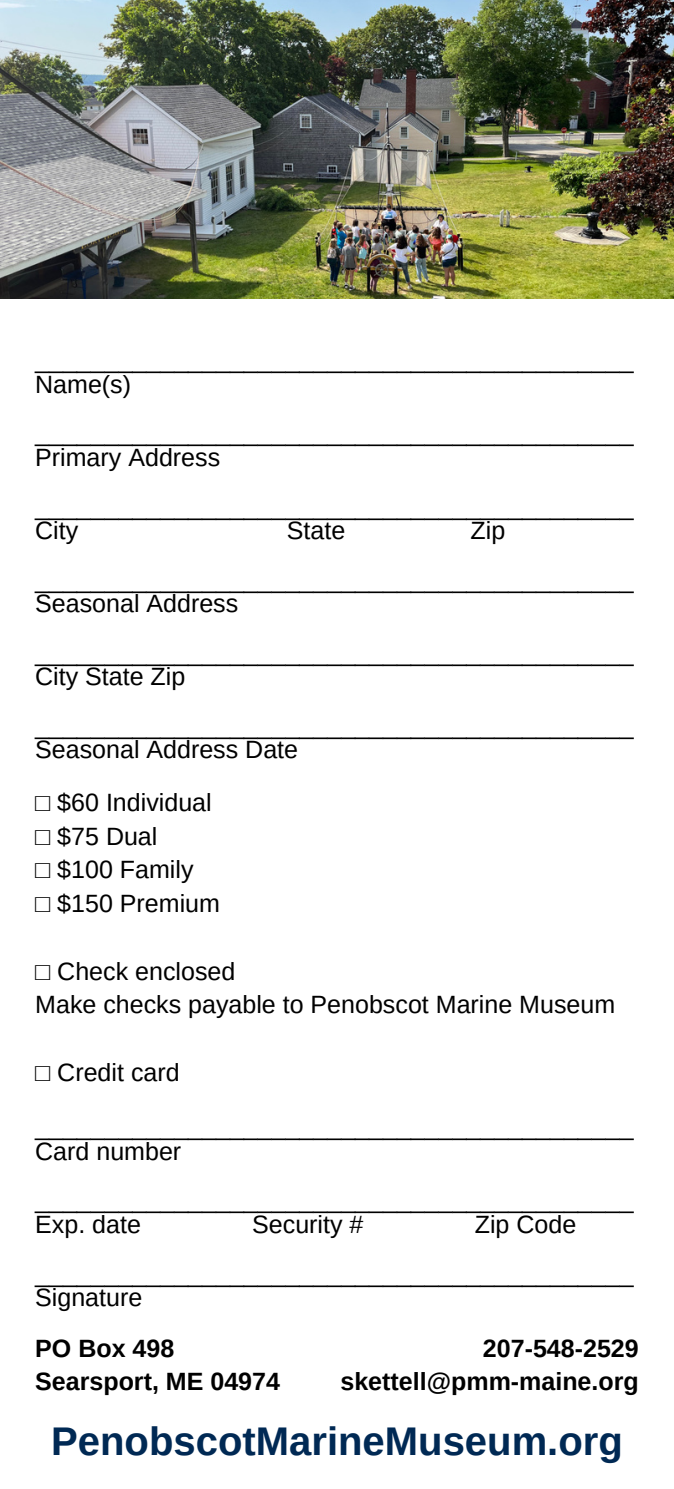
<style>
.page{position:relative;width:674px;height:1489px;background:#fff}
.page>*{position:absolute;margin:0;border:0;box-sizing:border-box;transform-origin:0 0}
.t1{font:700 40px "Arimo";color:#002954}
.t2{font:25px "Arimo";color:#000}
.t3{font:700 25px/33.8px "Arimo";color:#000}
</style>
<div class="page">
<img style="left:0;top:0;width:673px;height:298px">
<p class="t2" style="left:35px;top:346px;width:599px">___________________________________________</p>
<p class="t2" style="left:35px;top:370px;width:97px">Name(s)</p>
<p class="t2" style="left:35px;top:419px;width:599px">___________________________________________</p>
<p class="t2" style="left:35px;top:443px;width:186px">Primary Address</p>
<p class="t2" style="left:35px;top:492px;width:599px">___________________________________________</p>
<p class="t2" style="left:35px;top:516px;width:45px">City</p>
<p class="t2" style="left:287px;top:516px;width:60px">State</p>
<p class="t2" style="left:470px;top:516px;width:36px">Zip</p>
<p class="t2" style="left:35px;top:565px;width:599px">___________________________________________</p>
<p class="t2" style="left:35px;top:589px;width:204px">Seasonal Address</p>
<p class="t2" style="left:35px;top:638px;width:599px">___________________________________________</p>
<p class="t2" style="left:35px;top:662px;width:151px">City State Zip</p>
<p class="t2" style="left:35px;top:711px;width:599px">___________________________________________</p>
<p class="t2" style="left:35px;top:736px;width:264px">Seasonal Address Date</p>
<p class="t2" style="left:35px;top:788px;width:178px">□ $60 Individual</p>
<p class="t2" style="left:35px;top:822px;width:124px">□ $75 Dual</p>
<p class="t2" style="left:35px;top:856px;width:160px">□ $100 Family</p>
<p class="t2" style="left:35px;top:889px;width:186px">□ $150 Premium</p>
<p class="t2" style="left:35px;top:957px;width:201px">□ Check enclosed</p>
<p class="t2" style="left:35px;top:991px;width:581px">Make checks payable to Penobscot Marine Museum</p>
<p class="t2" style="left:35px;top:1058px;width:146px">□ Credit card</p>
<p class="t2" style="left:35px;top:1112px;width:599px">___________________________________________</p>
<p class="t2" style="left:35px;top:1137px;width:147px">Card number</p>
<p class="t2" style="left:35px;top:1186px;width:599px">___________________________________________</p>
<p class="t2" style="left:35px;top:1210px;width:107px">Exp. date</p>
<p class="t2" style="left:252px;top:1210px;width:113px">Security #</p>
<p class="t2" style="left:474px;top:1210px;width:103px">Zip Code</p>
<p class="t2" style="left:35px;top:1259px;width:599px">___________________________________________</p>
<p class="t2" style="left:35px;top:1283px;width:108px">Signature</p>
<h2 class="t3" style="left:35px;top:1331px;width:246px">PO Box 498<br>Searsport, ME 04974</h2>
<h1 class="t3" style="left:340px;top:1331px;width:299px;text-align:right">207-548-2529 skettell@pmm-maine.org</h1>
<h2 class="t1" style="left:51px;top:1419px;width:573px">PenobscotMarineMuseum.org</h2>
</div>
